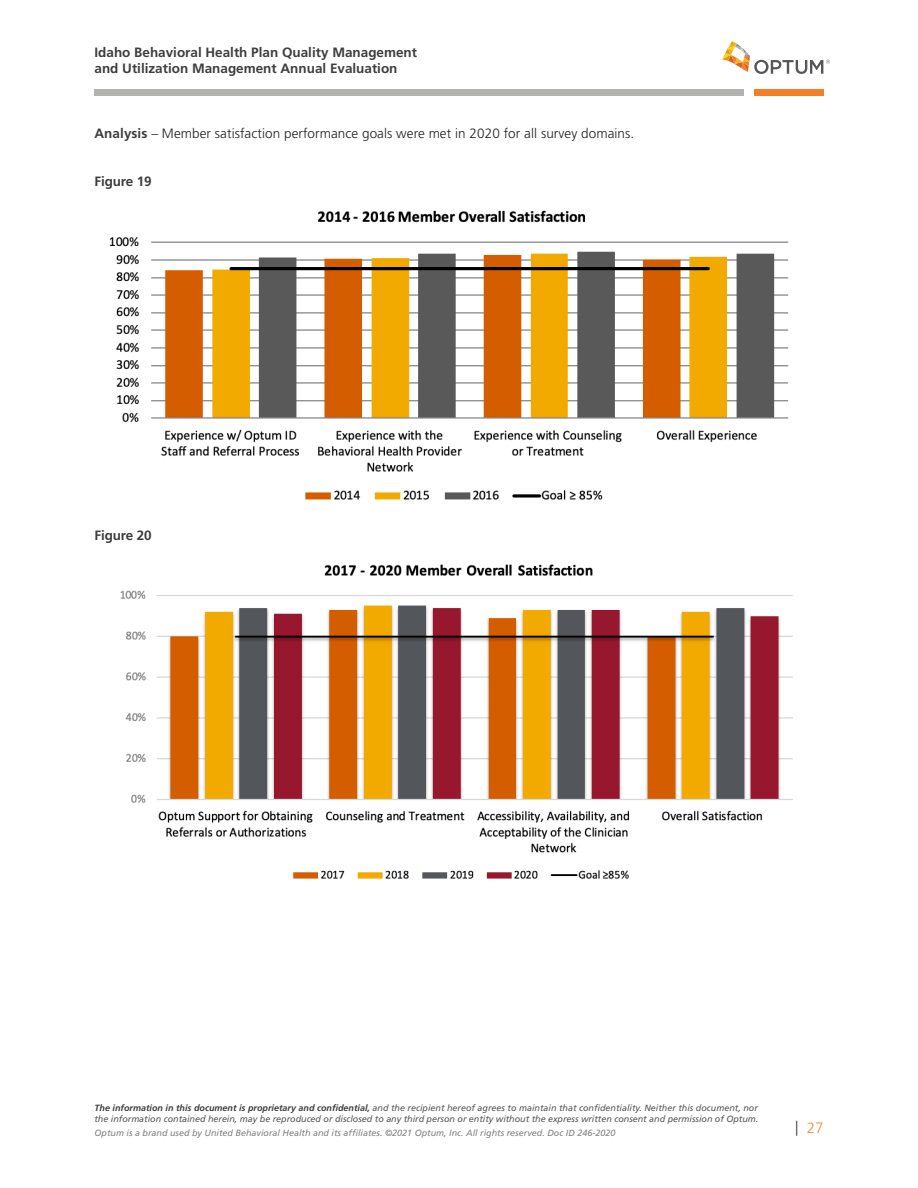
<style>
.page{position:relative;width:918px;height:1188px;background:#fff}
.page>*{position:absolute;margin:0;border:0;box-sizing:border-box;transform-origin:0 0}
.t1{font:300 15px "Frutiger";color:#f58a3b}
.Body_Copy{font:700 13.5px/16.2px "Frutiger";color:#3e3e3f}
.Body_Copy-2{font:300 13.5px "Frutiger";letter-spacing:.005em;color:#231f20}
.t2{font:italic 9px/10.8px "Frutiger";color:#57585a}
.t3{font:italic 9px "Frutiger";color:#808285}
.s1{font-weight:700;color:#3e3e3f}
.s2{color:#3e3e3f}
</style>
<div class="page">
<svg style="left:722px;top:41px;width:108px;height:33px"></svg>
<div style="left:754px;top:89px;width:70px;height:7px;background:#f47f2a"></div>
<div style="left:94px;top:89px;width:650px;height:7px;background:#b2b2b1"></div>
<img style="left:109px;top:210px;width:680px;height:290px">
<img style="left:120px;top:564px;width:673px;height:315px">
<h2 class="Body_Copy" style="left:94px;top:44px;width:324px">Idaho Behavioral Health Plan Quality Management and Utilization Management Annual Evaluation</h2>
<p class="Body_Copy-2" style="left:94px;top:126px;width:539px"><span class="s1">Analysis</span> – Member satisfaction performance goals were met in 2020 for all survey domains.</p>
<p class="Body_Copy" style="left:94px;top:173px;width:59px">Figure 19</p>
<p class="Body_Copy" style="left:94px;top:528px;width:59px">Figure 20</p>
<p class="t2" style="left:94px;top:1103px;width:665px"><span class="s1">The information in this document is proprietary and confidential,</span> and the recipient hereof agrees to maintain that confidentiality. Neither this document, nor the information contained herein, may be reproduced or disclosed to any third person or entity without the express written consent and permission of Optum.</p>
<p class="t3" style="left:94px;top:1127px;width:522px">Optum is a brand used by United Behavioral Health and its affiliates. ©2021 Optum, Inc. All rights reserved. Doc ID 246-2020</p>
<h1 class="t1" style="left:795px;top:1120px;width:30px"><span class="s2">|</span> 27</h1>
</div>
